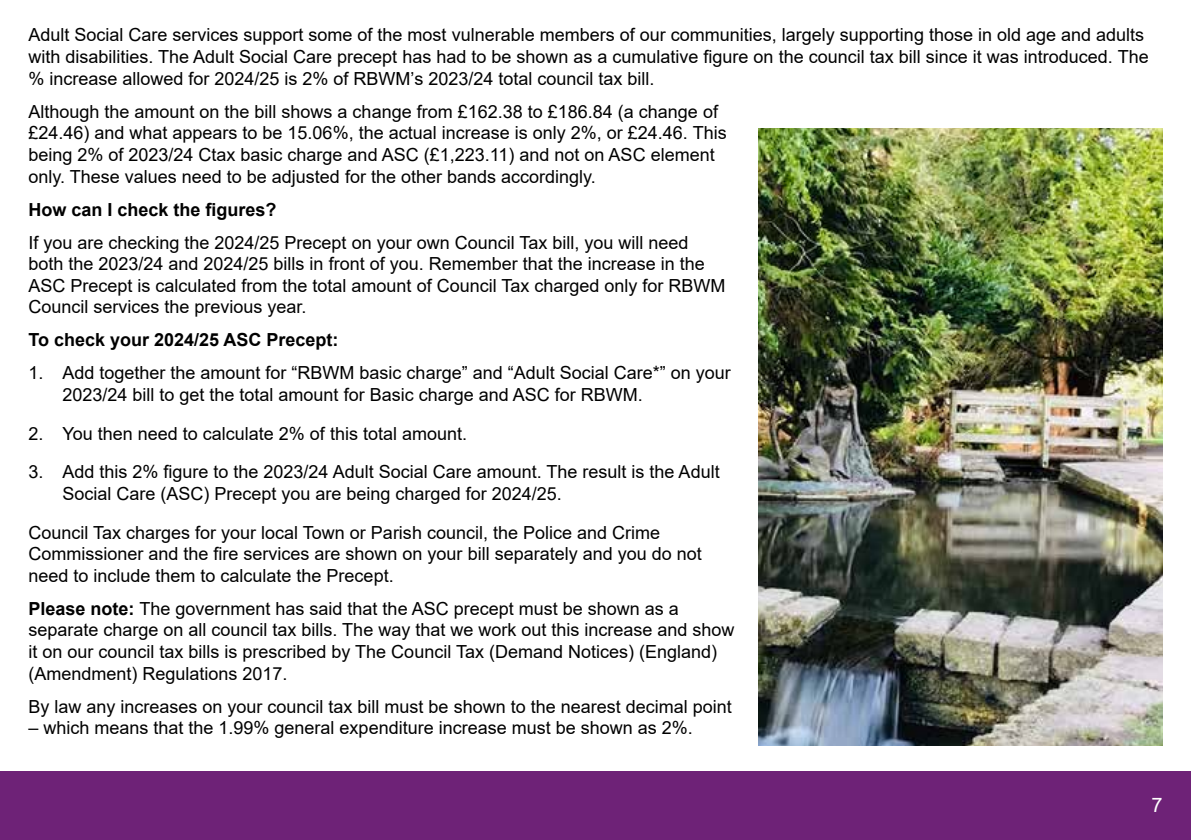
<style>
.page{position:relative;width:1191px;height:840px;background:#fff}
.page>*{position:absolute;margin:0;border:0;box-sizing:border-box;transform-origin:0 0}
.t1{font:20px "Arial";color:#fff}
.t2{font:18px/21.6px "Arial";color:#000}
.t3{font:700 18px "Arial";color:#000}
.s1{font-weight:700}
</style>
<div class="page">
<div style="left:0;top:771px;width:1191px;height:68px;background:#6e2277"></div>
<img style="left:758px;top:129px;width:404px;height:616px">
<p class="t2" style="left:28px;top:24px;width:1121px">Adult Social Care services support some of the most vulnerable members of our communities, largely supporting those in old age and adults with disabilities. The Adult Social Care precept has had to be shown as a cumulative figure on the council tax bill since it was introduced. The % increase allowed for 2024/25 is 2% of RBWM’s 2023/24 total council tax bill.</p>
<p class="t2" style="left:28px;top:100px;width:700px">Although the amount on the bill shows a change from £162.38 to £186.84 (a change of £24.46) and what appears to be 15.06%, the actual increase is only 2%, or £24.46. This being 2% of 2023/24 Ctax basic charge and ASC (£1,223.11) and not on ASC element only. These values need to be adjusted for the other bands accordingly.</p>
<p class="t3" style="left:28px;top:196px;width:250px">How can I check the figures?</p>
<p class="t2" style="left:28px;top:231px;width:698px">If you are checking the 2024/25 Precept on your own Council Tax bill, you will need both the 2023/24 and 2024/25 bills in front of you. Remember that the increase in the ASC Precept is calculated from the total amount of Council Tax charged only for RBWM Council services the previous year.</p>
<p class="t3" style="left:28px;top:327px;width:312px">To check your 2024/25 ASC Precept:</p>
<p class="t2" style="left:62px;top:362px;width:670px;text-indent:-34px">1. Add together the amount for “RBWM basic charge” and “Adult Social Care*” on your<br>2023/24 bill to get the total amount for Basic charge and ASC for RBWM.</p>
<p class="t2" style="left:28px;top:422px;width:440px">2. You then need to calculate 2% of this total amount.</p>
<p class="t2" style="left:62px;top:461px;width:659px;text-indent:-34px">3. Add this 2% figure to the 2023/24 Adult Social Care amount. The result is the Adult<br>Social Care (ASC) Precept you are being charged for 2024/25.</p>
<p class="t2" style="left:28px;top:521px;width:675px">Council Tax charges for your local Town or Parish council, the Police and Crime<br>Commissioner and the fire services are shown on your bill separately and you do not need to include them to calculate the Precept.</p>
<p class="t2" style="left:28px;top:597px;width:708px"><span class="s1">Please note:</span> The government has said that the ASC precept must be shown as a separate charge on all council tax bills. The way that we work out this increase and show it on our council tax bills is prescribed by The Council Tax (Demand Notices) (England) (Amendment) Regulations 2017.</p>
<p class="t2" style="left:28px;top:695px;width:705px">By law any increases on your council tax bill must be shown to the nearest decimal point</p>
<p class="t2" style="left:28px;top:716px;width:666px">– which means that the 1.99% general expenditure increase must be shown as 2%.</p>
<p class="t1" style="left:1151px;top:790px;width:13px">7</p>
</div>
